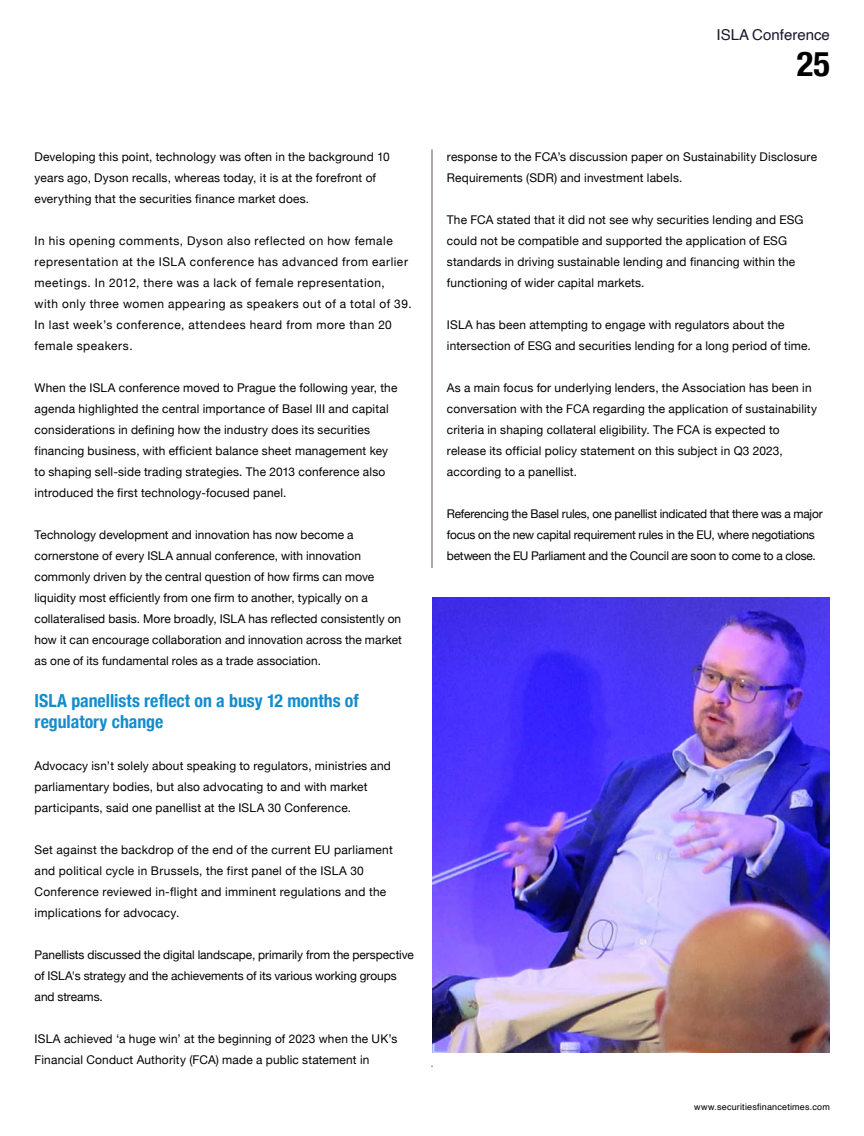
<style>
.page{position:relative;width:864px;height:1136px;background:#fff}
.page>*{position:absolute;margin:0;border:0;box-sizing:border-box;transform-origin:0 0}
.t1{font:700 condensed 34.5px "Helvetica Neue";color:#020203}
.t2{font:700 condensed 18px/21px "Helvetica Neue";color:#138dcd}
.t3{font:15px "Helvetica";color:#19182c}
.t4{font:12px/21px "Helvetica Neue";letter-spacing:.015em;color:#000}
.t5{font:12px/21px "Helvetica Neue";letter-spacing:.045em;color:#000}
.t6{font:12px/21px "Helvetica Neue";letter-spacing:-.015em;color:#000}
.t7{font:12px/21px "Helvetica Neue";letter-spacing:-.005em;color:#000}
.t8{font:9px "Helvetica";letter-spacing:.025em;color:#020203}
</style>
<div class="page">
<hr style="left:431px;top:149px;width:1px;height:419px;background:#5d514d">
<img style="left:432px;top:597px;width:397px;height:455px">
<p class="t4" style="left:35px;top:147px;width:356px">Developing this point, technology was often in the background 10 years ago, Dyson recalls, whereas today, it is at the forefront of everything that the securities finance market does.</p>
<p class="t5" style="left:35px;top:231px;width:378px">In his opening comments, Dyson also reflected on how female representation at the ISLA conference has advanced from earlier meetings. In 2012, there was a lack of female representation,<br>with only three women appearing as speakers out of a total of 39.<br>In last week’s conference, attendees heard from more than 20 female speakers.</p>
<p class="t4" style="left:35px;top:378px;width:364px">When the ISLA conference moved to Prague the following year, the agenda highlighted the central importance of Basel III and capital considerations in defining how the industry does its securities financing business, with efficient balance sheet management key to shaping sell-side trading strategies. The 2013 conference also introduced the first technology-focused panel.</p>
<p class="t4" style="left:35px;top:525px;width:368px">Technology development and innovation has now become a cornerstone of every ISLA annual conference, with innovation commonly driven by the central question of how firms can move liquidity most efficiently from one firm to another, typically on a collateralised basis. More broadly, ISLA has reflected consistently on how it can encourage collaboration and innovation across the market as one of its fundamental roles as a trade association.</p>
<h2 class="t2" style="left:35px;top:689px;width:325px">ISLA panellists reflect on a busy 12 months of regulatory change</h2>
<p class="t4" style="left:35px;top:756px;width:358px">Advocacy isn’t solely about speaking to regulators, ministries and parliamentary bodies, but also advocating to and with market participants, said one panellist at the ISLA 30 Conference.</p>
<p class="t4" style="left:35px;top:840px;width:359px">Set against the backdrop of the end of the current EU parliament and political cycle in Brussels, the first panel of the ISLA 30<br>Conference reviewed in-flight and imminent regulations and the implications for advocacy.</p>
<p class="t7" style="left:35px;top:945px;width:380px">Panellists discussed the digital landscape, primarily from the perspective of ISLA's strategy and the achievements of its various working groups and streams.</p>
<p class="t4" style="left:35px;top:1029px;width:364px">ISLA achieved ‘a huge win’ at the beginning of 2023 when the UK’s<br>Financial Conduct Authority (FCA) made a public statement in</p>
<p class="t3" style="left:716px;top:23px;width:115px">ISLA Conference</p>
<h1 class="t1" style="left:796px;top:35px;width:35px">25</h1>
<p class="t4" style="left:446px;top:147px;width:371px">response to the FCA’s discussion paper on Sustainability Disclosure<br>Requirements (SDR) and investment labels.</p>
<p class="t4" style="left:446px;top:210px;width:358px">The FCA stated that it did not see why securities lending and ESG could not be compatible and supported the application of ESG standards in driving sustainable lending and financing within the functioning of wider capital markets.</p>
<p class="t4" style="left:446px;top:315px;width:365px">ISLA has been attempting to engage with regulators about the intersection of ESG and securities lending for a long period of time.</p>
<p class="t4" style="left:446px;top:378px;width:371px">As a main focus for underlying lenders, the Association has been in conversation with the FCA regarding the application of sustainability criteria in shaping collateral eligibility. The FCA is expected to release its official policy statement on this subject in Q3 2023, according to a panellist.</p>
<p class="t6" style="left:446px;top:504px;width:377px">Referencing the Basel rules, one panellist indicated that there was a major focus on the new capital requirement rules in the EU, where negotiations between the EU Parliament and the Council are soon to come to a close.</p>
<p class="t8" style="left:694px;top:1099px;width:137px">www.securitiesfinancetimes.com</p>
</div>
